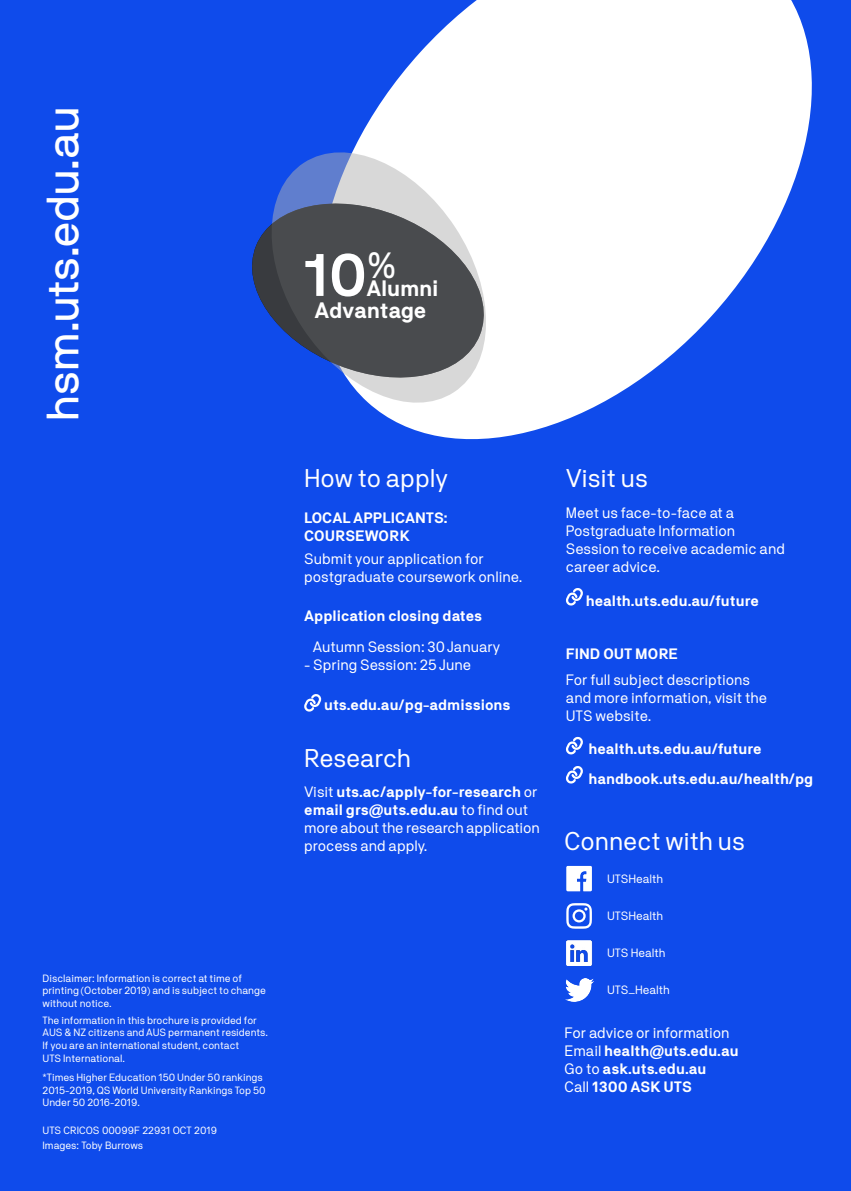
<style>
.page{position:relative;width:851px;height:1191px;background:#fff}
.page>*{position:absolute;margin:0;border:0;box-sizing:border-box;transform-origin:0 0}
.t1{font:700 60.3px "NB International Pro";color:#fff}
.t2{font:45px "NB International Pro";color:#fff}
.t3{font:700 36.3px "NB International Pro";color:#fff}
.t4{font:25.5px "NB Akademie Std";color:#fff}
.t5{font:700 22.2px "NB Akademie Std";letter-spacing:-.01em;color:#fff}
.t6{font:15px/18px "NB Akademie Std";color:#fff}
.t7{font:700 15px/18px "NB Akademie Std";color:#fff}
.t8{font:12px "NB Akademie Std";letter-spacing:-.005em;color:#fff}
.t9{font:10.5px/12.6px "NB Akademie Std";color:#fff}
.s1{font-weight:700}
.s2{font-weight:400}
</style>
<div class="page">
<div style="left:0;top:0;width:850px;height:1191px;background:#0f4beb"></div>
<svg style="left:565px;top:978px;width:29px;height:24px"></svg>
<svg style="left:361px;top:0;width:451px;height:440px;fill:#fff"></svg>
<svg style="left:280px;top:135px;width:216px;height:285px"></svg>
<svg style="left:252px;top:191px;width:244px;height:199px;fill:#494b4e"></svg>
<svg style="left:304px;top:694px;width:18px;height:17px"></svg>
<svg style="left:566px;top:588px;width:17px;height:17px"></svg>
<svg style="left:565px;top:737px;width:18px;height:17px"></svg>
<svg style="left:566px;top:766px;width:17px;height:17px"></svg>
<img style="left:566px;top:940px;width:26px;height:25px">
<svg style="left:566px;top:903px;width:25px;height:25px"></svg>
<svg style="left:566px;top:866px;width:25px;height:25px"></svg>
<p class="t2" style="left:37px;top:421px;width:316px;rotate:-90deg">hsm.uts.edu.au</p>
<p class="t9" style="left:43px;top:971px;width:225px">Disclaimer: Information is correct at time of printing (October 2019) and is subject to change without notice.</p>
<p class="t9" style="left:43px;top:1013px;width:227px">The information in this brochure is provided for AUS &amp; NZ citizens and AUS permanent residents.<br>If you are an international student, contact<br>UTS International.</p>
<p class="t9" style="left:43px;top:1071px;width:225px">*Times Higher Education 150 Under 50 rankings<br>2015-2019, QS World University Rankings Top 50<br>Under 50 2016-2019.</p>
<p class="t9" style="left:43px;top:1122px;width:176px;line-height:14.7px">UTS CRICOS 00099F 22931 OCT 2019<br>Images: Toby Burrows</p>
<p class="t3" style="left:367px;top:245px;width:30px">%</p>
<p class="t5" style="left:314px;top:297px;width:114px">Advantage</p>
<p class="t1" style="left:304px;top:241px;width:64px">10</p>
<p class="t5" style="left:366px;top:275px;width:74px">Alumni</p>
<p class="t4" style="left:304px;top:463px;width:145px">How to apply</p>
<p class="t7" style="left:304px;top:509px;width:145px">LOCAL APPLICANTS:<br>COURSEWORK</p>
<p class="t6" style="left:304px;top:549px;width:220px">Submit your application for postgraduate coursework online.</p>
<p class="t7" style="left:304px;top:606px;width:179px">Application closing dates</p>
<p class="t6" style="left:313px;top:637px;width:189px">Autumn Session: 30 January</p>
<p class="t6" style="left:304px;top:655px;width:168px">- Spring Session: 25 June</p>
<p class="t7" style="left:324px;top:695px;width:188px">uts.edu.au/pg-admissions</p>
<p class="t4" style="left:304px;top:742px;width:108px">Research</p>
<p class="t6" style="left:304px;top:783px;width:237px">Visit <span class="s1">uts.ac/apply-for-research</span> or <span class="s1">email grs@uts.edu.au</span> to find out more about the research application process and apply.</p>
<p class="t4" style="left:566px;top:463px;width:83px">Visit us</p>
<p class="t6" style="left:566px;top:504px;width:220px">Meet us face-to-face at a<br>Postgraduate Information<br>Session to receive academic and career advice.</p>
<p class="t7" style="left:585px;top:591px;width:175px">health.uts.edu.au/future</p>
<p class="t7" style="left:566px;top:644px;width:114px">FIND OUT MORE</p>
<p class="t6" style="left:566px;top:670px;width:203px">For full subject descriptions and more information, visit the<br>UTS website.</p>
<p class="t7" style="left:588px;top:740px;width:175px">health.uts.edu.au/future</p>
<p class="t7" style="left:588px;top:769px;width:226px">handbook.uts.edu.au/health/pg</p>
<p class="t4" style="left:564px;top:826px;width:182px">Connect with us</p>
<p class="t8" style="left:607px;top:872px;width:58px">UTSHealth</p>
<p class="t8" style="left:607px;top:909px;width:58px">UTSHealth</p>
<p class="t8" style="left:607px;top:946px;width:60px">UTS Health</p>
<p class="t8" style="left:607px;top:983px;width:64px">UTS_Health</p>
<p class="t7" style="left:564px;top:1023px;width:176px"><span class="s2">For advice or information<br>Email</span> health@uts.edu.au<br><span class="s2">Go to</span> ask.uts.edu.au<br><span class="s2">Call</span> 1300 ASK UTS</p>
</div>
